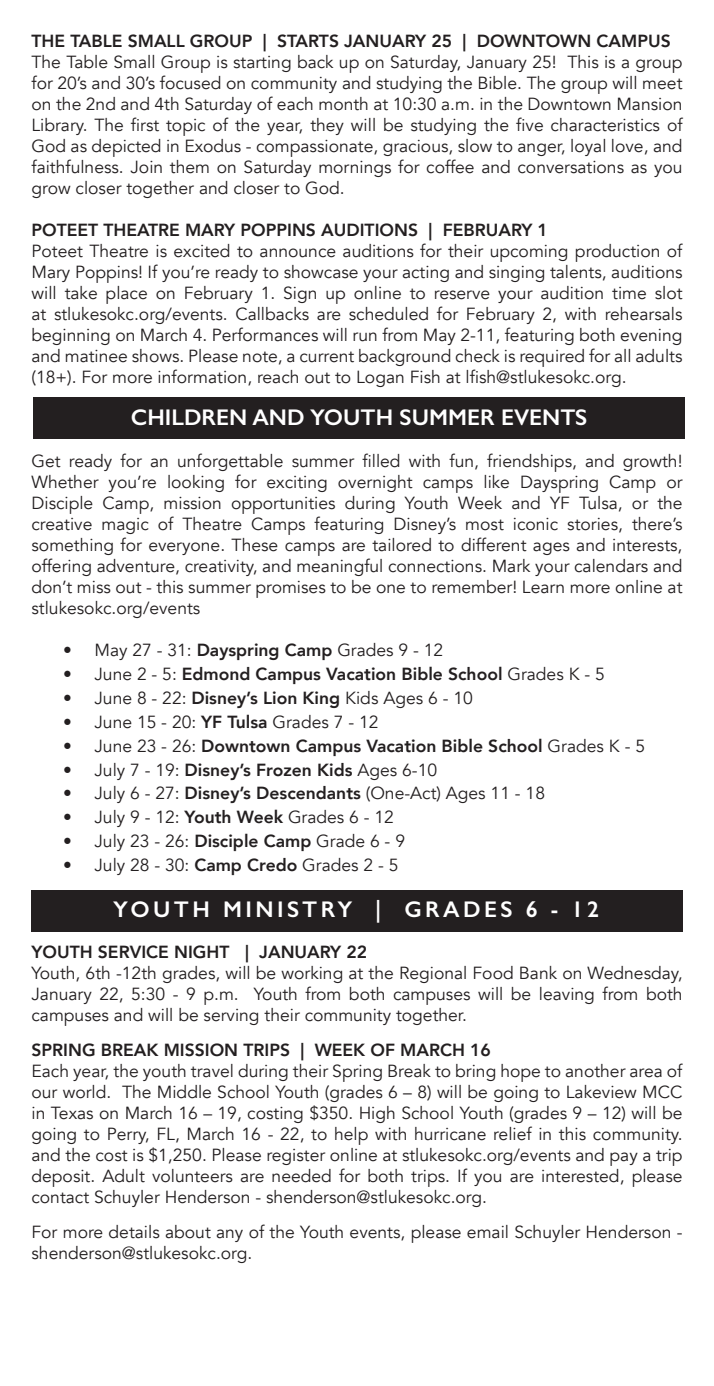
<style>
.page{position:relative;width:714px;height:1386px;background:#fff}
.page>*{position:absolute;margin:0;border:0;box-sizing:border-box;transform-origin:0 0}
.t1{font:600 22.75px "Gill Sans";color:#fff}
.t2{font:600 22.75px "Gill Sans";letter-spacing:.15em;color:#fff}
.t3{font:17.5px/21px "Avenir";color:#231f20}
.t4{font:800 17.5px "Avenir";color:#231f20}
.s1{font-weight:800}
.s2{font-weight:400}
</style>
<div class="page">
<div style="left:31px;top:891px;width:652px;height:41px;background:#231f20"></div>
<div style="left:34px;top:397px;width:651px;height:42px;background:#231f20"></div>
<p class="t3" style="left:32px;top:31px;width:653px"><span class="s1">THE TABLE SMALL GROUP | STARTS JANUARY 25 | DOWNTOWN CAMPUS </span>The Table Small Group is starting back up on Saturday, January 25! This is a group for 20’s and 30’s focused on community and studying the Bible. The group will meet on the 2nd and 4th Saturday of each month at 10:30 a.m. in the Downtown Mansion Library. The first topic of the year, they will be studying the five characteristics of God as depicted in Exodus - compassionate, gracious, slow to anger, loyal love, and faithfulness. Join them on Saturday mornings for coffee and conversations as you grow closer together and closer to God.</p>
<p class="t3" style="left:32px;top:220px;width:653px"><span class="s1">POTEET THEATRE MARY POPPINS AUDITIONS | FEBRUARY 1<br></span>Poteet Theatre is excited to announce auditions for their upcoming production of Mary Poppins! If you’re ready to showcase your acting and singing talents, auditions will take place on February 1. Sign up online to reserve your audition time slot at stlukesokc.org/events. Callbacks are scheduled for February 2, with rehearsals beginning on March 4. Performances will run from May 2-11, featuring both evening and matinee shows. Please note, a current background check is required for all adults (18+). For more information, reach out to Logan Fish at lfish@stlukesokc.org.</p>
<p class="t1" style="left:131px;top:403px;width:458px">CHILDREN AND YOUTH SUMMER EVENTS</p>
<p class="t3" style="left:32px;top:451px;width:653px;text-align:justify">Get ready for an unforgettable summer filled with fun, friendships, and growth!<br>Whether you’re looking for exciting overnight camps like Dayspring Camp or Disciple Camp, mission opportunities during Youth Week and YF Tulsa, or the creative magic of Theatre Camps featuring Disney’s most iconic stories, there’s something for everyone. These camps are tailored to different ages and interests, offering adventure, creativity, and meaningful connections. Mark your calendars and don’t miss out - this summer promises to be one to remember! Learn more online at stlukesokc.org/events</p>
<p class="t3" style="left:63px;top:640px;width:382px">• May 27 - 31: <span class="s1">Dayspring Camp</span> Grades 9 - 12</p>
<p class="t4" style="left:63px;top:660px;width:543px"><span class="s2">• June 2 - 5:</span> Edmond Campus Vacation Bible School <span class="s2">Grades K - 5</span></p>
<p class="t3" style="left:63px;top:688px;width:411px">• June 8 - 22: <span class="s1">Disney’s Lion King</span> Kids Ages 6 - 10</p>
<p class="t3" style="left:63px;top:712px;width:317px">• June 15 - 20: <span class="s1">YF Tulsa</span> Grades 7 - 12</p>
<p class="t4" style="left:63px;top:732px;width:584px"><span class="s2">• June 23 - 26:</span> Downtown Campus Vacation Bible School <span class="s2">Grades K - 5</span></p>
<p class="t3" style="left:63px;top:759px;width:376px">• July 7 - 19: <span class="s1">Disney’s Frozen Kids</span> Ages 6-10</p>
<p class="t3" style="left:63px;top:783px;width:484px">• July 6 - 27: <span class="s1">Disney’s Descendants</span> (One-Act) Ages 11 - 18</p>
<p class="t3" style="left:63px;top:807px;width:333px">• July 9 - 12: <span class="s1">Youth Week</span> Grades 6 - 12</p>
<p class="t3" style="left:63px;top:831px;width:344px">• July 23 - 26: <span class="s1">Disciple Camp</span> Grade 6 - 9</p>
<p class="t3" style="left:63px;top:855px;width:337px">• July 28 - 30: <span class="s1">Camp Credo</span> Grades 2 - 5</p>
<p class="t2" style="left:113px;top:896px;width:487px">YOUTH MINISTRY | GRADES 6 - 12</p>
<p class="t3" style="left:32px;top:942px;width:653px"><span class="s1">YOUTH SERVICE NIGHT | JANUARY 22<br></span>Youth, 6th -12th grades, will be working at the Regional Food Bank on Wednesday, January 22, 5:30 - 9 p.m. Youth from both campuses will be leaving from both campuses and will be serving their community together.</p>
<p class="t3" style="left:32px;top:1040px;width:653px"><span class="s1">SPRING BREAK MISSION TRIPS | WEEK OF MARCH 16<br></span>Each year, the youth travel during their Spring Break to bring hope to another area of our world. The Middle School Youth (grades 6 – 8) will be going to Lakeview MCC in Texas on March 16 – 19, costing $350. High School Youth (grades 9 – 12) will be going to Perry, FL, March 16 - 22, to help with hurricane relief in this community. and the cost is $1,250. Please register online at stlukesokc.org/events and pay a trip deposit. Adult volunteers are needed for both trips. If you are interested, please contact Schuyler Henderson - shenderson@stlukesokc.org.</p>
<p class="t3" style="left:32px;top:1222px;width:653px">For more details about any of the Youth events, please email Schuyler Henderson - shenderson@stlukesokc.org.</p>
</div>
